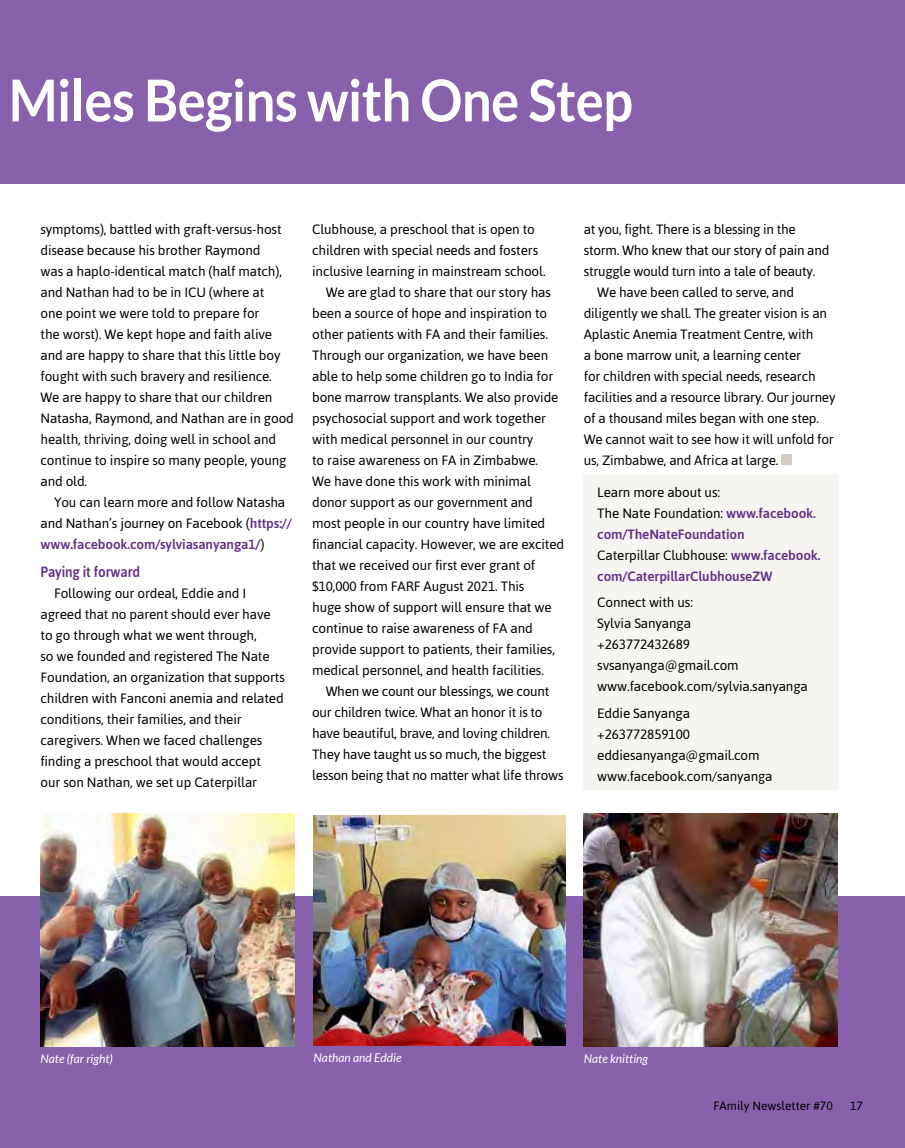
<style>
.page{position:relative;width:905px;height:1148px;background:#fff}
.page>*{position:absolute;margin:0;border:0;box-sizing:border-box;transform-origin:0 0}
.t1{font:700 57.75px "Lato";letter-spacing:-.01em;color:#fff;scale:.91 1}
.t2{font:500 14.85px "Asap";letter-spacing:-.01em;color:#653387;scale:.91 1}
.t3{font:13.5px/21px "Asap";letter-spacing:-.01em;color:#000}
.t4{font:500 13.5px/21px "Asap";letter-spacing:-.01em;color:#653387}
.t5{font:italic 12px "Lato";color:#fff}
.t6{font:12px "Asap";color:#000}
.s1{font-weight:500;color:#653387}
.s2{font-weight:400;color:#000}
</style>
<div class="page">
<div style="left:583px;top:475px;width:255px;height:315px;background:#f6f5f1"></div>
<div style="left:0;top:896px;width:904px;height:252px;background:#8761ac"></div>
<div style="left:0;top:0;width:904px;height:184px;background:#8761ac"></div>
<img style="left:40px;top:814px;width:254px;height:232px">
<img style="left:584px;top:814px;width:253px;height:232px">
<img style="left:313px;top:815px;width:252px;height:230px">
<div style="left:781px;top:454px;width:11px;height:11px;background:#d4cec2"></div>
<h1 class="t1" style="left:9px;top:67px;width:687px">Miles Begins with One Step</h1>
<p class="t3" style="left:40px;top:218px;width:255px">symptoms), battled with graft-versus-host disease because his brother Raymond<br>was a haplo-identical match (half match), and Nathan had to be in ICU (where at<br>one point we were told to prepare for<br>the worst). We kept hope and faith alive and are happy to share that this little boy fought with such bravery and resilience.<br>We are happy to share that our children Natasha, Raymond, and Nathan are in good health, thriving, doing well in school and continue to inspire so many people, young and old.</p>
<p class="t3" style="left:40px;top:491px;width:253px;text-indent:14px">You can learn more and follow Natasha and Nathan’s journey on Facebook (<span class="s1">https:// www.facebook.com/sylviasanyanga1/</span>)</p>
<p class="t2" style="left:40px;top:561px;width:111px">Paying it forward</p>
<p class="t3" style="left:40px;top:582px;width:246px;text-indent:14px">Following our ordeal, Eddie and I agreed that no parent should ever have to go through what we went through,<br>so we founded and registered The Nate Foundation, an organization that supports children with Fanconi anemia and related conditions, their families, and their caregivers. When we faced challenges finding a preschool that would accept<br>our son Nathan, we set up Caterpillar</p>
<p class="t3" style="left:312px;top:218px;width:224px">Clubhouse, a preschool that is open to</p>
<p class="t3" style="left:312px;top:239px;width:228px">children with special needs and fosters</p>
<p class="t3" style="left:312px;top:260px;width:235px">inclusive learning in mainstream school.</p>
<p class="t3" style="left:326px;top:281px;width:227px">We are glad to share that our story has</p>
<p class="t3" style="left:312px;top:302px;width:236px">been a source of hope and inspiration to</p>
<p class="t3" style="left:312px;top:323px;width:237px">other patients with FA and their families.</p>
<p class="t3" style="left:312px;top:344px;width:237px">Through our organization, we have been</p>
<p class="t3" style="left:312px;top:365px;width:243px">able to help some children go to India for</p>
<p class="t3" style="left:312px;top:386px;width:248px">bone marrow transplants. We also provide</p>
<p class="t3" style="left:312px;top:407px;width:235px">psychosocial support and work together</p>
<p class="t3" style="left:312px;top:428px;width:223px">with medical personnel in our country</p>
<p class="t3" style="left:312px;top:449px;width:228px">to raise awareness on FA in Zimbabwe.</p>
<p class="t3" style="left:312px;top:470px;width:220px">We have done this work with minimal</p>
<p class="t3" style="left:312px;top:491px;width:222px">donor support as our government and</p>
<p class="t3" style="left:312px;top:512px;width:234px">most people in our country have limited</p>
<p class="t3" style="left:312px;top:533px;width:253px">financial capacity. However, we are excited</p>
<p class="t3" style="left:312px;top:554px;width:224px">that we received our first ever grant of</p>
<p class="t3" style="left:312px;top:575px;width:214px">$10,000 from FARF August 2021. This</p>
<p class="t3" style="left:312px;top:596px;width:241px">huge show of support will ensure that we</p>
<p class="t3" style="left:312px;top:617px;width:222px">continue to raise awareness of FA and</p>
<p class="t3" style="left:312px;top:638px;width:244px">provide support to patients, their families,</p>
<p class="t3" style="left:312px;top:659px;width:233px">medical personnel, and health facilities.</p>
<p class="t3" style="left:326px;top:680px;width:225px">When we count our blessings, we count</p>
<p class="t3" style="left:312px;top:701px;width:232px">our children twice. What an honor it is to</p>
<p class="t3" style="left:312px;top:722px;width:239px">have beautiful, brave, and loving children.</p>
<p class="t3" style="left:312px;top:743px;width:236px">They have taught us so much, the biggest</p>
<p class="t3" style="left:312px;top:764px;width:253px">lesson being that no matter what life throws</p>
<p class="t3" style="left:583px;top:218px;width:213px">at you, fight. There is a blessing in the</p>
<p class="t3" style="left:583px;top:239px;width:247px">storm. Who knew that our story of pain and</p>
<p class="t3" style="left:583px;top:260px;width:233px">struggle would turn into a tale of beauty.</p>
<p class="t3" style="left:597px;top:281px;width:198px">We have been called to serve, and</p>
<p class="t3" style="left:583px;top:302px;width:245px">diligently we shall. The greater vision is an</p>
<p class="t3" style="left:583px;top:323px;width:231px">Aplastic Anemia Treatment Centre, with</p>
<p class="t3" style="left:583px;top:344px;width:219px">a bone marrow unit, a learning center</p>
<p class="t3" style="left:583px;top:365px;width:233px">for children with special needs, research</p>
<p class="t3" style="left:583px;top:386px;width:253px">facilities and a resource library. Our journey</p>
<p class="t3" style="left:583px;top:407px;width:237px">of a thousand miles began with one step.</p>
<p class="t3" style="left:583px;top:428px;width:251px">We cannot wait to see how it will unfold for</p>
<p class="t3" style="left:583px;top:449px;width:196px">us, Zimbabwe, and Africa at large.</p>
<p class="t4" style="left:597px;top:481px;width:225px"><span class="s2">Learn more about us:<br>The Nate Foundation:</span> www.facebook. com/TheNateFoundation<br><span class="s2">Caterpillar Clubhouse:</span> www.facebook. com/CaterpillarClubhouseZW</p>
<p class="t3" style="left:597px;top:591px;width:212px">Connect with us:<br>Sylvia Sanyanga<br>+263772432689 svsanyanga@gmail.com www.facebook.com/sylvia.sanyanga</p>
<p class="t3" style="left:597px;top:702px;width:177px">Eddie Sanyanga +263772859100 eddiesanyanga@gmail.com www.facebook.com/sanyanga</p>
<p class="t5" style="left:40px;top:1052px;width:74px">Nate (far right)</p>
<p class="t5" style="left:313px;top:1051px;width:90px">Nathan and Eddie</p>
<p class="t5" style="left:584px;top:1052px;width:66px">Nate knitting</p>
<p class="t6" style="left:713px;top:1097px;width:121px">FAmily Newsletter #70</p>
<p class="t6" style="left:850px;top:1097px;width:14px">17</p>
</div>
